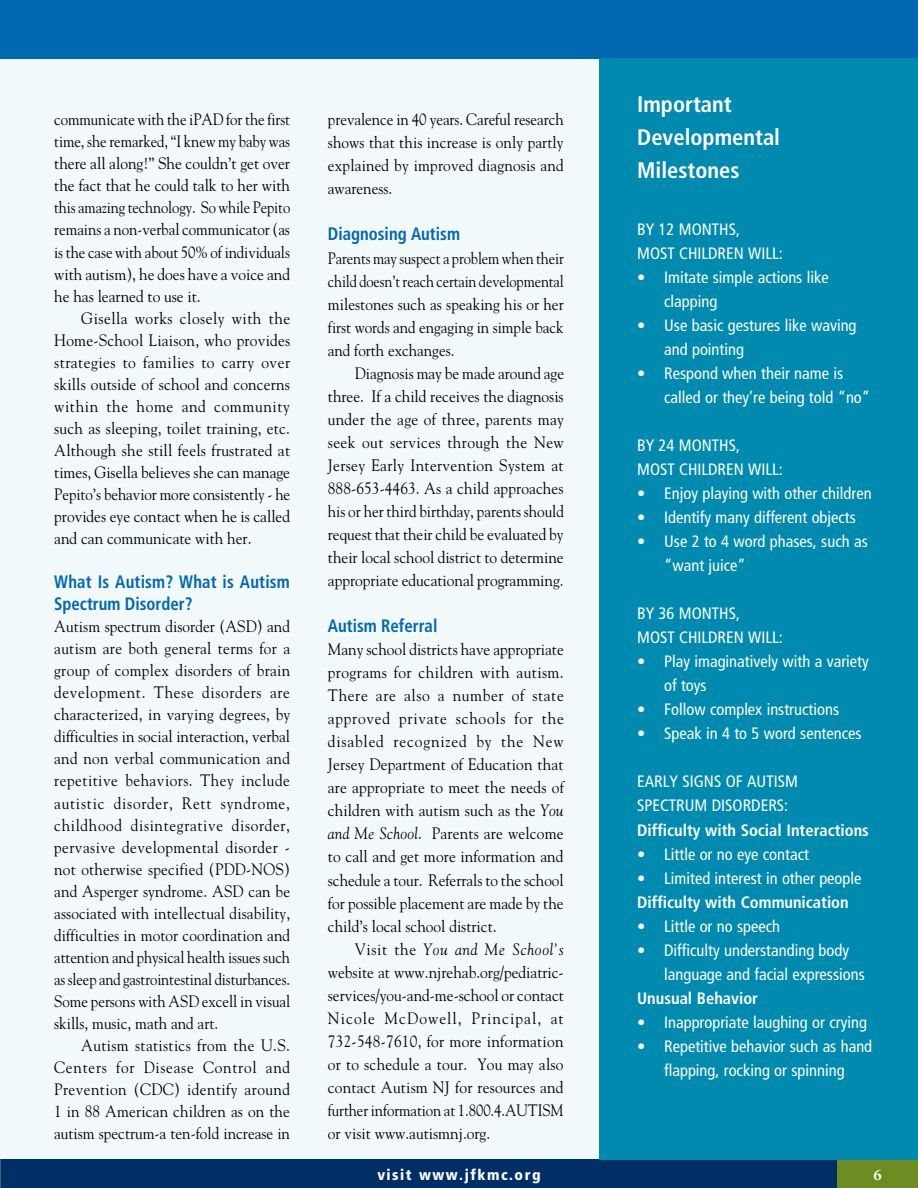
<style>
.page{position:relative;width:918px;height:1188px;background:#f1f9fa}
.page>*{position:absolute;margin:0;border:0;box-sizing:border-box;transform-origin:0 0}
.t1{font:700 condensed 22.5px/33px "Frutiger";color:#fff}
.t2{font:700 condensed 18px/22px "Frutiger";color:#0067b1;scale:.93 1}
.t3{font:16.5px/22px "Goudy";color:#000;text-align:justify;scale:.92 1}
.t4{font:16.5px/23.1px "Goudy";color:#000;text-align:justify;scale:.93 1}
.t5{font:condensed 16.5px/24px "Frutiger";color:#fff}
.t6{font:16.5px/22px "Goudy";color:#000;text-align:justify;scale:.9 1}
.t7{font:16.5px/23.1px "Goudy";color:#000;text-align:justify;scale:.87 1}
.t8{font:16.5px/23.1px "Goudy";color:#000;text-align:justify;scale:.91 1}
.t9{font:700 condensed 16.5px "Frutiger";color:#fff}
.t10{font:900 condensed 15px "Frutiger";letter-spacing:.1em;color:#fff}
.t11{font:800 15px "Goudy";color:#fff}
.s1{font-style:italic}
</style>
<div class="page">
<div style="left:0;top:1160px;width:918px;height:28px;background:#002f65"></div>
<div style="left:837px;top:1160px;width:81px;height:28px;background:#6d8d23"></div>
<div style="left:0;top:0;width:918px;height:59px;background:#0067b1"></div>
<div style="left:600px;top:59px;width:318px;height:1101px;background:#008ab0"></div>
<p class="t6" style="left:54px;top:108px;width:264px">communicate with the iPAD for the first time, she remarked, “I knew my baby was there all along!” She couldn’t get over the fact that he could talk to her with this amazing technology. So while Pepito remains a non-verbal communicator (as is the case with about 50% of individuals with autism), he does have a voice and he has learned to use it.</p>
<p class="t4" style="left:54px;top:306px;width:255px;line-height:22px;text-indent:27px">Gisella works closely with the Home-School Liaison, who provides strategies to families to carry over skills outside of school and concerns within the home and community such as sleeping, toilet training, etc.<br>Although she still feels frustrated at times, Gisella believes she can manage Pepito’s behavior more consistently - he provides eye contact when he is called and can communicate with her.</p>
<p class="t2" style="left:54px;top:571px;width:255px">What Is Autism? What is Autism<br>Spectrum Disorder?</p>
<p class="t3" style="left:54px;top:615px;width:258px">Autism spectrum disorder (ASD) and autism are both general terms for a group of complex disorders of brain development. These disorders are characterized, in varying degrees, by difficulties in social interaction, verbal and non verbal communication and repetitive behaviors. They include autistic disorder, Rett syndrome, childhood disintegrative disorder, pervasive developmental disorder - not otherwise specified (PDD-NOS) and Asperger syndrome. ASD can be associated with intellectual disability, difficulties in motor coordination and attention and physical health issues such as sleep and gastrointestinal disturbances.<br>Some persons with ASD excell in visual skills, music, math and art.</p>
<p class="t3" style="left:54px;top:1034px;width:258px;text-indent:27px">Autism statistics from the U.S.<br>Centers for Disease Control and Prevention (CDC) identify around 1 in 88 American children as on the autism spectrum-a ten-fold increase in</p>
<h1 class="t1" style="left:637px;top:88px;width:144px">Important<br>Developmental<br>Milestones</h1>
<p class="t8" style="left:328px;top:108px;width:261px">prevalence in 40 years. Careful research shows that this increase is only partly explained by improved diagnosis and awareness.</p>
<p class="t2" style="left:328px;top:223px;width:144px">Diagnosing Autism</p>
<p class="t7" style="left:328px;top:246px;width:273px">Parents may suspect a problem when their child doesn’t reach certain developmental milestones such as speaking his or her first words and engaging in simple back and forth exchanges.</p>
<p class="t3" style="left:328px;top:361px;width:258px;line-height:23.1px;text-indent:27px">Diagnosis may be made around age three. If a child receives the diagnosis under the age of three, parents may seek out services through the New Jersey Early Intervention System at 888-653-4463. As a child approaches his or her third birthday, parents should request that their child be evaluated by their local school district to determine appropriate educational programming.</p>
<p class="t2" style="left:328px;top:615px;width:119px">Autism Referral</p>
<p class="t4" style="left:328px;top:637px;width:255px">Many school districts have appropriate programs for children with autism.<br>There are also a number of state approved private schools for the disabled recognized by the New Jersey Department of Education that are appropriate to meet the needs of children with autism such as the <span class="s1">You and Me School</span>. Parents are welcome to call and get more information and schedule a tour. Referrals to the school for possible placement are made by the child’s local school district.</p>
<p class="t4" style="left:328px;top:937px;width:255px;text-indent:27px">Visit the <span class="s1">You and Me School’s </span>website at www.njrehab.org/pediatric&shy;services/you-and-me-school or contact Nicole McDowell, Principal, at 732-548-7610, for more information or to schedule a tour. You may also contact Autism NJ for resources and further information at 1.800.4.AUTISM or visit www.autismnj.org.</p>
<p class="t10" style="left:377px;top:1165px;width:165px">visit www.jfkmc.org</p>
<p class="t11" style="left:873px;top:1166px;width:10px">6</p>
<p class="t5" style="left:637px;top:218px;width:147px">BY 12 MONTHS,<br>MOST CHILDREN WILL:</p>
<p class="t5" style="left:664px;top:266px;width:166px;text-indent:-27px">• Imitate simple actions like clapping</p>
<p class="t5" style="left:664px;top:314px;width:194px;text-indent:-27px">• Use basic gestures like waving and pointing</p>
<p class="t5" style="left:664px;top:362px;width:207px;text-indent:-27px">• Respond when their name is called or they’re being told “no”</p>
<p class="t5" style="left:637px;top:434px;width:147px">BY 24 MONTHS,<br>MOST CHILDREN WILL:</p>
<p class="t5" style="left:637px;top:482px;width:236px">• Enjoy playing with other children</p>
<p class="t5" style="left:637px;top:506px;width:220px">• Identify many different objects</p>
<p class="t5" style="left:664px;top:530px;width:205px;text-indent:-27px">• Use 2 to 4 word phases, such as “want juice”</p>
<p class="t5" style="left:637px;top:602px;width:147px">BY 36 MONTHS,<br>MOST CHILDREN WILL:</p>
<p class="t5" style="left:664px;top:650px;width:206px;text-indent:-27px">• Play imaginatively with a variety of toys</p>
<p class="t5" style="left:637px;top:698px;width:203px">• Follow complex instructions</p>
<p class="t5" style="left:637px;top:722px;width:226px">• Speak in 4 to 5 word sentences</p>
<p class="t5" style="left:637px;top:770px;width:162px">EARLY SIGNS OF AUTISM<br>SPECTRUM DISORDERS:</p>
<p class="t9" style="left:637px;top:820px;width:233px">Difficulty with Social Interactions</p>
<p class="t5" style="left:637px;top:842px;width:173px">• Little or no eye contact</p>
<p class="t5" style="left:637px;top:866px;width:226px">• Limited interest in other people</p>
<p class="t9" style="left:637px;top:892px;width:213px">Difficulty with Communication</p>
<p class="t5" style="left:637px;top:914px;width:145px">• Little or no speech</p>
<p class="t5" style="left:664px;top:938px;width:202px;text-indent:-27px">• Difficulty understanding body language and facial expressions</p>
<p class="t9" style="left:637px;top:988px;width:122px">Unusual Behavior</p>
<p class="t5" style="left:637px;top:1010px;width:231px">• Inappropriate laughing or crying</p>
<p class="t5" style="left:637px;top:1034px;width:237px;text-align:center">• Repetitive behavior such as hand flapping, rocking or spinning</p>
</div>
